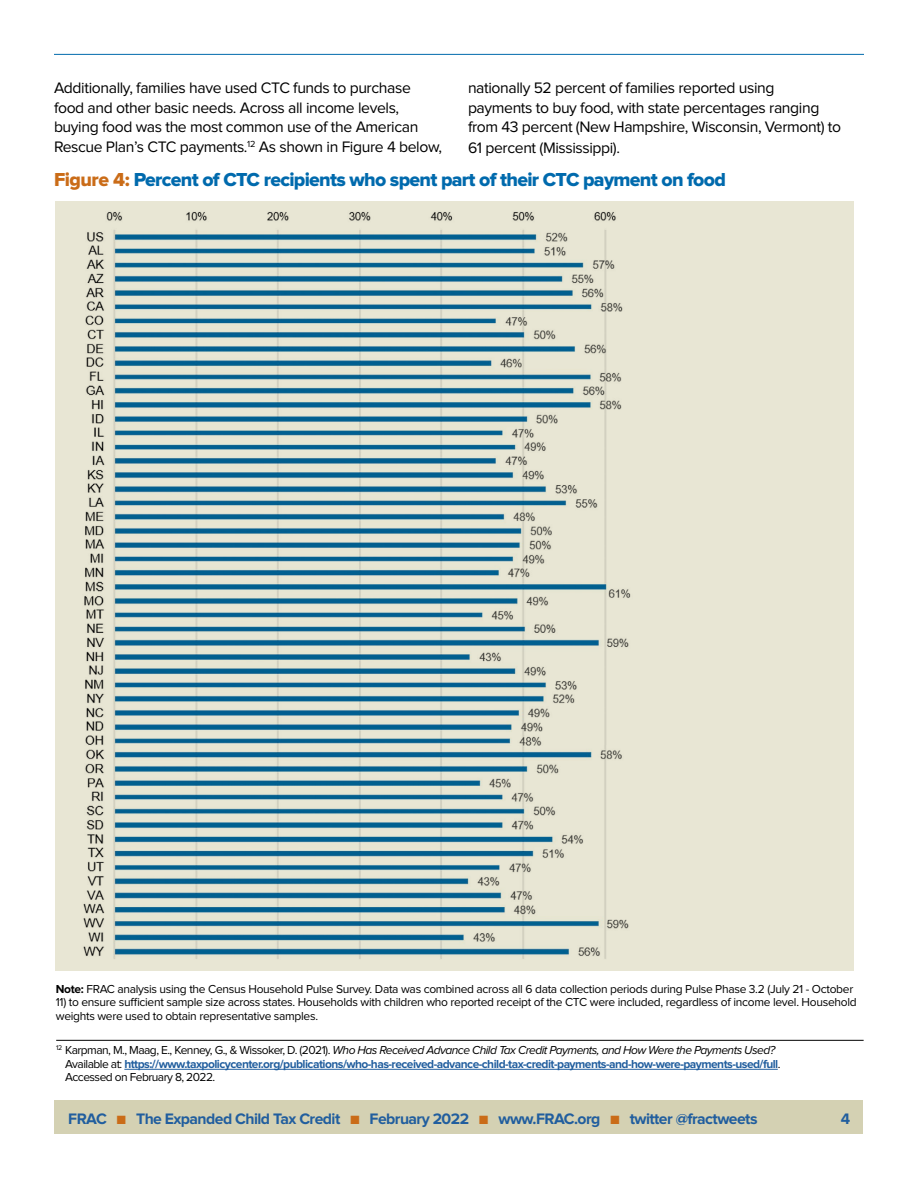
<style>
.page{position:relative;width:918px;height:1188px;background:#fff}
.page>*{position:absolute;margin:0;border:0;box-sizing:border-box;transform-origin:0 0}
.t1{font:19.5px "Proxima Nova Extrabld";letter-spacing:-.035em;color:#006aad}
.t2{font:15.75px/19.5px "Proxima Nova";letter-spacing:-.025em;color:#000}
.t3{font:700 15.75px "Proxima Nova";letter-spacing:-.035em;color:#215e9e}
.t4{font:12px/13.5px "Proxima Nova";letter-spacing:-.025em;color:#000}
.t5{font:700 12px/13.5px "Proxima Nova";letter-spacing:-.045em;color:#215e9e}
.s1{color:#ca6c18}
.s2{font-weight:700}
.s3{font-weight:400;color:#000}
.s4{font-weight:400;font-style:italic;color:#000}
</style>
<div class="page">
<div style="left:55px;top:201px;width:798px;height:769px;background:#e8e6d4"></div>
<img style="left:84px;top:211px;width:547px;height:535px">
<img style="left:55px;top:746px;width:611px;height:225px">
<div style="left:55px;top:1101px;width:808px;height:33px;background:#d4d1b3"></div>
<hr style="left:54px;top:54px;width:810px;height:1px;background:#006aad">
<hr style="left:56px;top:1040px;width:808px;height:1px;background:#000">
<hr style="left:124px;top:1069px;width:654px;height:1px;background:#215e9e">
<p class="t2" style="left:54px;top:79px;width:390px">Additionally, families have used CTC funds to purchase food and other basic needs. Across all income levels, buying food was the most common use of the American Rescue Plan’s CTC payments.<sup>12</sup> As shown in Figure 4 below,</p>
<p class="t2" style="left:468px;top:79px;width:375px">nationally 52 percent of families reported using payments to buy food, with state percentages ranging from 43 percent (New Hampshire, Wisconsin, Vermont) to</p>
<p class="t2" style="left:468px;top:139px;width:154px">61 percent (Mississippi).</p>
<p class="t1" style="left:54px;top:171px;width:673px"><span class="s1">Figure 4:</span> Percent of CTC recipients who spent part of their CTC payment on food</p>
<p class="t4" style="left:56px;top:982px;width:799px"><span class="s2">Note:</span> FRAC analysis using the Census Household Pulse Survey. Data was combined across all 6 data collection periods during Pulse Phase 3.2 (July 21 - October</p>
<p class="t4" style="left:56px;top:996px;width:802px">11) to ensure sufficient sample size across states. Households with children who reported receipt of the CTC were included, regardless of income level. Household weights were used to obtain representative samples.</p>
<p class="t5" style="left:65px;top:1044px;width:717px;text-indent:-9px"><sup>12</sup> <span class="s3">Karpman, M., Maag, E., Kenney, G., &amp; Wissoker, D. (2021).</span> <span class="s4">Who Has Received Advance Child Tax Credit Payments, and How Were the Payments Used?<br></span><span class="s3">Available at:</span> https://www.taxpolicycenter.org/publications/who-has-received-advance-child-tax-credit-payments-and-how-were-payments-used/full<span class="s3">.<br>Accessed on February 8, 2022.</span></p>
<p class="t3" style="left:68px;top:1111px;width:691px">FRAC <span class="s1">■</span> The Expanded Child Tax Credit <span class="s1">■</span> February 2022 <span class="s1">■</span> www.FRAC.org <span class="s1">■</span> twitter @fractweets</p>
<p class="t3" style="left:841px;top:1111px;width:11px">4</p>
</div>
